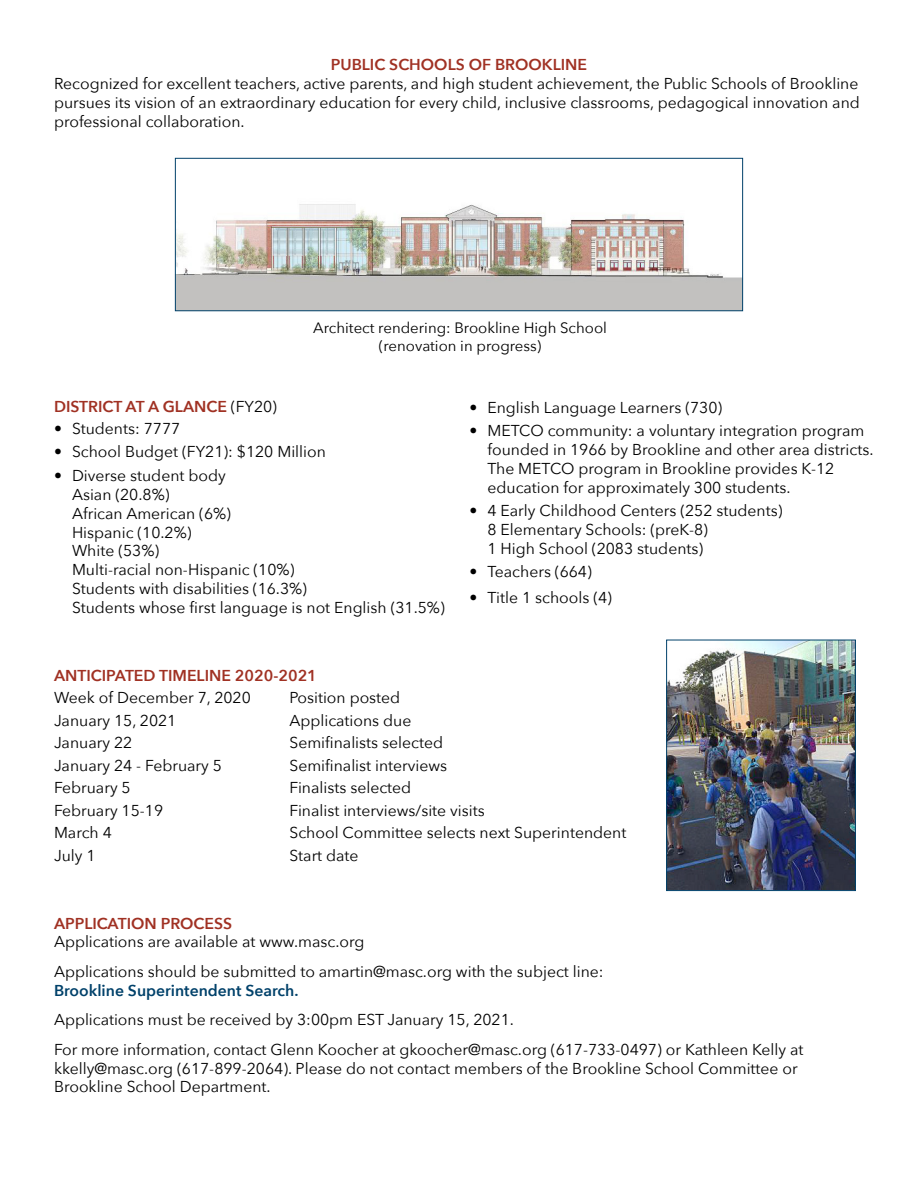
<style>
.page{position:relative;width:918px;height:1188px;background:#fff}
.page>*{position:absolute;margin:0;border:0;box-sizing:border-box;transform-origin:0 0}
.t1{font:15.75px/18.9px "Avenir Next";color:#000}
.t2{font:600 15.75px "Avenir Next";color:#a03123}
.t3{font:600 15.75px "Avenir Next";color:#00416a}
.t4{font:15px/18px "Avenir Next";color:#000;text-align:center}
.s1{font-weight:400;color:#000}
</style>
<div class="page">
<img style="left:177px;top:204px;width:564px;height:105px">
<div style="left:175px;top:158px;width:568px;height:153px;border:1px solid #00416a"></div>
<img style="left:668px;top:642px;width:186px;height:247px">
<div style="left:666px;top:640px;width:190px;height:251px;border:1px solid #00416a"></div>
<p class="t2" style="left:331px;top:51px;width:258px">PUBLIC SCHOOLS OF BROOKLINE</p>
<p class="t1" style="left:54px;top:73px;width:807px;text-align:justify">Recognized for excellent teachers, active parents, and high student achievement, the Public Schools of Brookline pursues its vision of an extraordinary education for every child, inclusive classrooms, pedagogical innovation and professional collaboration.</p>
<p class="t4" style="left:313px;top:318px;width:295px">Architect rendering: Brookline High School (renovation in progress)</p>
<p class="t2" style="left:54px;top:393px;width:225px">DISTRICT AT A GLANCE <span class="s1">(FY20)</span></p>
<p class="t1" style="left:54px;top:418px;width:128px">• Students: 7777</p>
<p class="t1" style="left:54px;top:442px;width:273px">• School Budget (FY21): $120 Million</p>
<p class="t1" style="left:72px;top:465px;width:374px;text-indent:-18px">• Diverse student body<br>Asian (20.8%)<br>African American (6%)<br>Hispanic (10.2%)<br>White (53%)<br>Multi-racial non-Hispanic (10%)<br>Students with disabilities (16.3%)<br>Students whose first language is not English (31.5%)</p>
<p class="t1" style="left:470px;top:397px;width:254px">• English Language Learners (730)</p>
<p class="t1" style="left:488px;top:420px;width:387px;text-indent:-18px">• METCO community: a voluntary integration program founded in 1966 by Brookline and other area districts.<br>The METCO program in Brookline provides K-12 education for approximately 300 students.</p>
<p class="t1" style="left:488px;top:501px;width:296px;text-indent:-18px">• 4 Early Childhood Centers (252 students)<br>8 Elementary Schools: (preK-8)<br>1 High School (2083 students)</p>
<p class="t1" style="left:470px;top:562px;width:124px">• Teachers (664)</p>
<p class="t1" style="left:470px;top:588px;width:144px">• Title 1 schools (4)</p>
<p class="t2" style="left:54px;top:662px;width:143px">ANTI CI PATED TI MELINE</p>
<p class="t2" style="left:235px;top:662px;width:83px">2020-2021</p>
<p class="t1" style="left:54px;top:688px;width:198px">Week of December 7, 2020</p>
<p class="t1" style="left:289px;top:688px;width:112px">Position posted</p>
<p class="t1" style="left:54px;top:710px;width:124px">January 15, 2021</p>
<p class="t1" style="left:289px;top:710px;width:123px">Applications due</p>
<p class="t1" style="left:54px;top:733px;width:80px">January 22</p>
<p class="t1" style="left:289px;top:733px;width:155px">Semifinalists selected</p>
<p class="t1" style="left:54px;top:755px;width:170px">January 24 - February 5</p>
<p class="t1" style="left:289px;top:755px;width:159px">Semifinalist interviews</p>
<p class="t1" style="left:54px;top:778px;width:78px">February 5</p>
<p class="t1" style="left:289px;top:778px;width:123px">Finalists selected</p>
<p class="t1" style="left:54px;top:800px;width:111px">February 15-19</p>
<p class="t1" style="left:289px;top:800px;width:197px">Finalist interviews/site visits</p>
<p class="t1" style="left:54px;top:823px;width:59px">March 4</p>
<p class="t1" style="left:289px;top:823px;width:338px">School Committee selects next Superintendent</p>
<p class="t1" style="left:54px;top:845px;width:43px">July 1</p>
<p class="t1" style="left:289px;top:845px;width:70px">Start date</p>
<p class="t2" style="left:54px;top:910px;width:83px">APPLI CATION</p>
<p class="t2" style="left:161px;top:910px;width:73px">PROCESS</p>
<p class="t1" style="left:54px;top:927px;width:551px;line-height:29.4px">Applications are available at www.masc.org<br>Applications should be submitted to amartin@masc.org with the subject line:</p>
<p class="t3" style="left:54px;top:977px;width:246px">BROOKLINE SUPERINTENDENT SEARCH.</p>
<p class="t1" style="left:54px;top:1004px;width:751px;line-height:29.4px">Applications must be received by 3:00pm EST January 15, 2021.<br>For more information, contact Glenn Koocher at gkoocher@masc.org (617-733-0497) or Kathleen Kelly at</p>
<p class="t1" style="left:54px;top:1058px;width:745px">kkelly@masc.org (617-899-2064). Please do not contact members of the Brookline School Committee or<br>Brookline School Department.</p>
</div>
